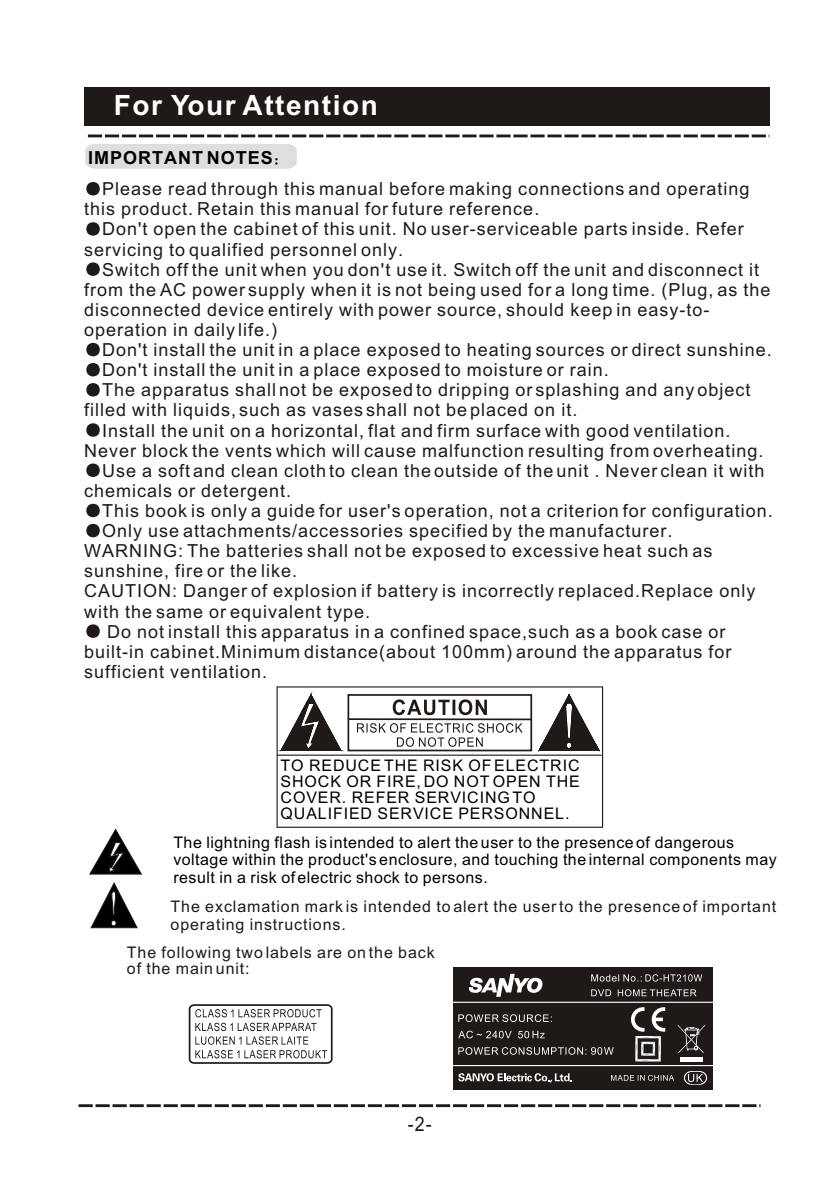
<style>
.page{position:relative;width:840px;height:1192px;background:#fff}
.page>*{position:absolute;margin:0;border:0;box-sizing:border-box;transform-origin:0 0}
.t1{font:700 28px "Arial";letter-spacing:.055em;color:#fff}
.t2{font:20px "Arial";color:#1f1a17;scale:.89 1}
.t3{font:18px/20.2px "Arial";letter-spacing:.055em;color:#1f1a17}
.t4{font:700 18px "Arial";letter-spacing:.055em;color:#000}
.t5{font:16px/17.8px "Arial";letter-spacing:.03em;color:#000}
.t6{font:16px/17.8px "Arial";letter-spacing:.055em;color:#1f1a17}
.t7{font:16px/16px "Arial";letter-spacing:.055em;color:#000}
</style>
<div class="page">
<svg style="left:88px;top:135px;width:681px;height:2px"></svg>
<div style="left:84px;top:88px;width:686px;height:38px;background:#1f1a17"></div>
<svg style="left:79px;top:1104px;width:682px;height:3px;background:#54504e"></svg>
<div style="left:85px;top:144px;width:212px;height:25px;background:#dedede"></div>
<svg style="left:89px;top:829px;width:53px;height:46px"></svg>
<svg style="left:90px;top:883px;width:48px;height:45px"></svg>
<svg style="left:86px;top:182px;width:14px;height:13px"></svg>
<svg style="left:86px;top:222px;width:14px;height:14px"></svg>
<svg style="left:86px;top:262px;width:14px;height:14px"></svg>
<svg style="left:86px;top:343px;width:14px;height:13px"></svg>
<svg style="left:86px;top:363px;width:14px;height:13px"></svg>
<svg style="left:86px;top:423px;width:14px;height:14px"></svg>
<svg style="left:86px;top:464px;width:14px;height:13px"></svg>
<svg style="left:86px;top:504px;width:14px;height:13px"></svg>
<svg style="left:86px;top:383px;width:14px;height:14px"></svg>
<svg style="left:86px;top:524px;width:14px;height:13px"></svg>
<svg style="left:86px;top:624px;width:14px;height:14px"></svg>
<svg style="left:188px;top:1004px;width:145px;height:60px"></svg>
<svg style="left:276px;top:686px;width:328px;height:142px"></svg>
<hr style="left:277px;top:755px;width:325px;height:1px;background:#1f1a17">
<div style="left:453px;top:967px;width:260px;height:123px;background:#1f1a17"></div>
<svg style="left:469px;top:974px;width:73px;height:23px"></svg>
<hr style="left:453px;top:1002px;width:261px;height:1px;background:#fff">
<hr style="left:451px;top:1065px;width:262px;height:1px;background:#fff">
<svg style="left:611px;top:1075px;width:63px;height:6px"></svg>
<svg style="left:458px;top:1014px;width:94px;height:8px"></svg>
<svg style="left:458px;top:1031px;width:54px;height:7px"></svg>
<svg style="left:518px;top:1031px;width:27px;height:7px"></svg>
<svg style="left:631px;top:1007px;width:34px;height:54px"></svg>
<svg style="left:458px;top:1073px;width:114px;height:9px"></svg>
<svg style="left:684px;top:1071px;width:13px;height:14px"></svg>
<svg style="left:694px;top:1071px;width:13px;height:14px"></svg>
<svg style="left:688px;top:1071px;width:15px;height:14px"></svg>
<svg style="left:678px;top:1025px;width:27px;height:28px"></svg>
<hr style="left:680px;top:1057px;width:23px;height:4px;background:#fff">
<svg style="left:591px;top:989px;width:106px;height:7px"></svg>
<svg style="left:591px;top:974px;width:111px;height:8px"></svg>
<svg style="left:458px;top:1047px;width:156px;height:8px"></svg>
<h1 class="t1" style="left:114px;top:95px;width:265px">For Your Attention</h1>
<p class="t4" style="left:88px;top:151px;width:186px">IMPORTANT NOTES</p>
<p class="t3" style="left:84px;top:180px;width:667px;text-indent:18px">Please read through this manual before making connections and operating this product. Retain this manual for future reference.</p>
<p class="t3" style="left:84px;top:221px;width:661px;text-indent:18px">Don't open the cabinet of this unit. No user-serviceable parts inside. Refer servicing to qualified personnel only.</p>
<p class="t3" style="left:84px;top:261px;width:688px;text-indent:18px">Switch off the unit when you don't use it. Switch off the unit and disconnect it from the AC power supply when it is not being used for a long time. (Plug, as the disconnected device entirely with power source, should keep in easy-to&shy;operation in daily life.)</p>
<p class="t3" style="left:102px;top:341px;width:671px">Don't install the unit in a place exposed to heating sources or direct sunshine.</p>
<p class="t3" style="left:102px;top:361px;width:508px">Don't install the unit in a place exposed to moisture or rain.</p>
<p class="t3" style="left:102px;top:382px;width:650px">The apparatus shall not be exposed to dripping or splashing and any object</p>
<p class="t3" style="left:84px;top:402px;width:495px">filled with liquids, such as vases shall not be placed on it.</p>
<p class="t3" style="left:102px;top:422px;width:630px">Install the unit on a horizontal, flat and firm surface with good ventilation.</p>
<p class="t3" style="left:84px;top:442px;width:681px">Never block the vents which will cause malfunction resulting from overheating.</p>
<p class="t3" style="left:102px;top:462px;width:664px">Use a soft and clean cloth to clean the outside of the unit . Never clean it with</p>
<p class="t3" style="left:84px;top:482px;width:209px">chemicals or detergent.</p>
<p class="t3" style="left:102px;top:502px;width:672px">This book is only a guide for user's operation, not a criterion for configuration.</p>
<p class="t3" style="left:102px;top:522px;width:572px">Only use attachments/accessories specified by the manufacturer.</p>
<p class="t3" style="left:84px;top:542px;width:630px">WARNING: The batteries shall not be exposed to excessive heat such as</p>
<p class="t3" style="left:84px;top:563px;width:215px">sunshine, fire or the like.</p>
<p class="t3" style="left:84px;top:583px;width:673px">CAUTION: Danger of explosion if battery is incorrectly replaced.Replace only</p>
<p class="t3" style="left:84px;top:603px;width:288px">with the same or equivalent type.</p>
<p class="t3" style="left:107px;top:623px;width:620px">Do not install this apparatus in a confined space,such as a book case or</p>
<p class="t3" style="left:84px;top:643px;width:649px">built-in cabinet.Minimum distance(about 100mm) around the apparatus for</p>
<p class="t3" style="left:84px;top:663px;width:185px">sufficient ventilation.</p>
<p class="t7" style="left:281px;top:758px;width:301px">TO REDUCE THE RISK OF ELECTRIC<br>SHOCK OR FIRE, DO NOT OPEN THE<br>COVER. REFER SERVICING TO<br>QUALIFIED SERVICE PERSONNEL.</p>
<p class="t5" style="left:173px;top:835px;width:605px">The lightning flash is intended to alert the user to the presence of dangerous voltage within the product's enclosure, and touching the internal components may result in a risk of electric shock to persons.</p>
<p class="t6" style="left:171px;top:899px;width:607px">The exclamation mark is intended to alert the user to the presence of important operating instructions.</p>
<p class="t6" style="left:127px;top:946px;width:309px;line-height:16px">The following two labels are on the back of the main unit:</p>
<p class="t2" style="left:408px;top:1116px;width:28px">-2-</p>
</div>
